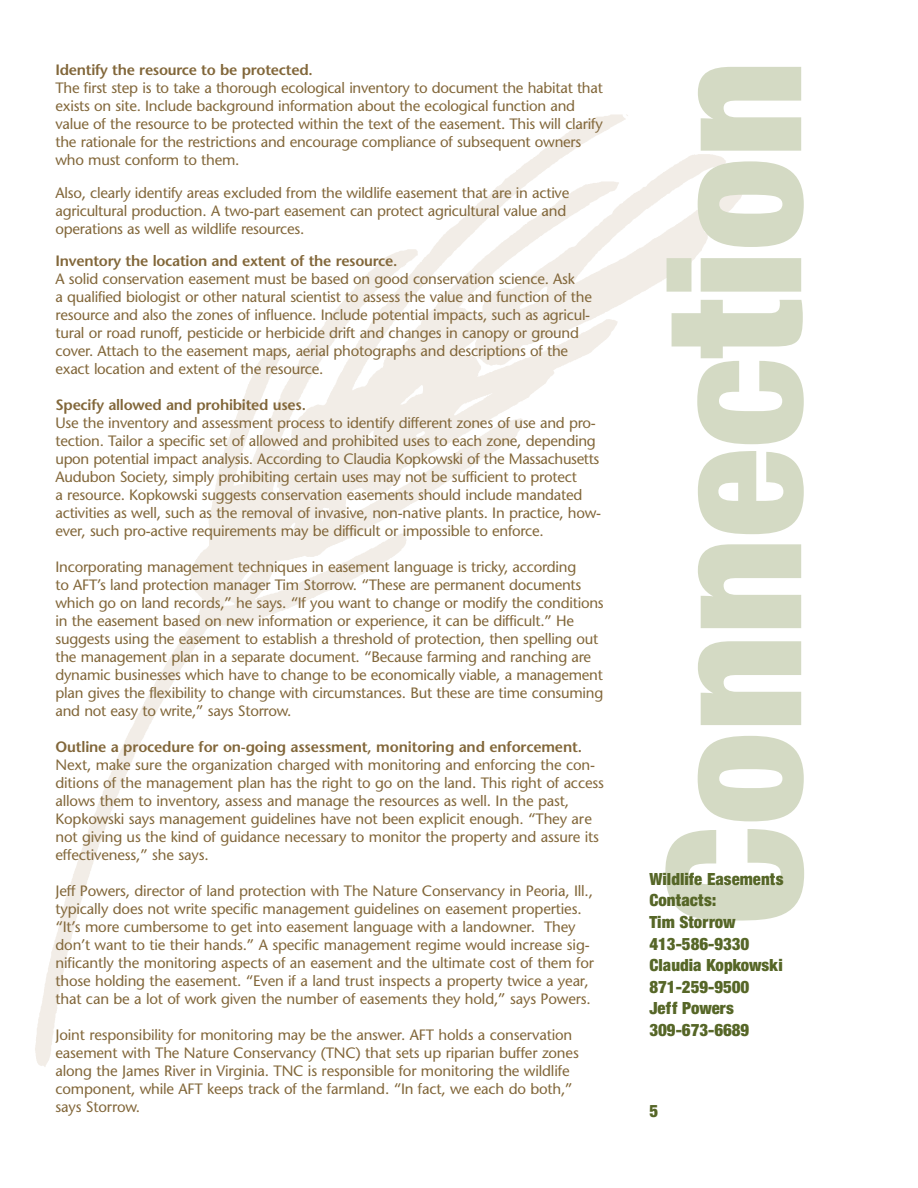
<style>
.page{position:relative;width:918px;height:1188px;background:#fff}
.page>*{position:absolute;margin:0;border:0;box-sizing:border-box;transform-origin:0 0}
.t1{font:199.5px "Sans Black Condensed DTC";color:#d4dac4}
.t2{font:18px/21.6px "Sans Black Condensed DTC";color:#566627}
.t3{font:15px/18px "Stone Sans";letter-spacing:-.015em;color:#82673a}
.t4{font:600 15px "Stone Sans";letter-spacing:-.015em;color:#82673a}
</style>
<div class="page">
<img style="left:35px;top:114px;width:714px;height:953px">
<p class="t4" style="left:56px;top:64px;width:259px">Identify the resource to be protected.</p>
<p class="t3" style="left:56px;top:80px;width:549px">The first step is to take a thorough ecological inventory to document the habitat that exists on site. Include background information about the ecological function and value of the resource to be protected within the text of the easement. This will clarify the rationale for the restrictions and encourage compliance of subsequent owners who must conform to them.</p>
<p class="t3" style="left:56px;top:185px;width:515px">Also, clearly identify areas excluded from the wildlife easement that are in active agricultural production. A two-part easement can protect agricultural value and operations as well as wildlife resources.</p>
<p class="t4" style="left:56px;top:255px;width:343px">Inventory the location and extent of the resource.</p>
<p class="t3" style="left:56px;top:272px;width:538px">A solid conservation easement must be based on good conservation science. Ask<br>a qualified biologist or other natural scientist to assess the value and function of the resource and also the zones of influence. Include potential impacts, such as agricul&shy;tural or road runoff, pesticide or herbicide drift and changes in canopy or ground cover. Attach to the easement maps, aerial photographs and descriptions of the exact location and extent of the resource.</p>
<p class="t4" style="left:56px;top:399px;width:252px">Specify allowed and prohibited uses.</p>
<p class="t3" style="left:55px;top:416px;width:547px">Use the inventory and assessment process to identify different zones of use and pro&shy;tection. Tailor a specific set of allowed and prohibited uses to each zone, depending upon potential impact analysis. According to Claudia Kopkowski of the Massachusetts Audubon Society, simply prohibiting certain uses may not be sufficient to protect<br>a resource. Kopkowski suggests conservation easements should include mandated activities as well, such as the removal of invasive, non-native plants. In practice, how&shy;ever, such pro-active requirements may be difficult or impossible to enforce.</p>
<p class="t3" style="left:55px;top:560px;width:550px">Incorporating management techniques in easement language is tricky, according<br>to AFT’s land protection manager Tim Storrow. “These are permanent documents which go on land records,” he says. “If you want to change or modify the conditions in the easement based on new information or experience, it can be difficult.” He suggests using the easement to establish a threshold of protection, then spelling out the management plan in a separate document. “Because farming and ranching are dynamic businesses which have to change to be economically viable, a management plan gives the flexibility to change with circumstances. But these are time consuming and not easy to write,” says Storrow.</p>
<p class="t4" style="left:56px;top:741px;width:528px">Outline a procedure for on-going assessment, monitoring and enforcement.</p>
<p class="t3" style="left:55px;top:758px;width:550px">Next, make sure the organization charged with monitoring and enforcing the con&shy;ditions of the management plan has the right to go on the land. This right of access allows them to inventory, assess and manage the resources as well. In the past, Kopkowski says management guidelines have not been explicit enough. “They are not giving us the kind of guidance necessary to monitor the property and assure its effectiveness,” she says.</p>
<p class="t3" style="left:55px;top:884px;width:540px">Jeff Powers, director of land protection with The Nature Conservancy in Peoria, Ill., typically does not write specific management guidelines on easement properties. “It’s more cumbersome to get into easement language with a landowner. They don’t want to tie their hands.” A specific management regime would increase sig&shy;nificantly the monitoring aspects of an easement and the ultimate cost of them for those holding the easement. “Even if a land trust inspects a property twice a year, that can be a lot of work given the number of easements they hold,” says Powers.</p>
<p class="t3" style="left:56px;top:1028px;width:525px">Joint responsibility for monitoring may be the answer. AFT holds a conservation easement with The Nature Conservancy (TNC) that sets up riparian buffer zones along the James River in Virginia. TNC is responsible for monitoring the wildlife component, while AFT keeps track of the farmland. “In fact, we each do both,” says Storrow.</p>
<h1 class="t1" style="left:659px;top:926px;width:867px;rotate:-90deg">Connection</h1>
<p class="t2" style="left:649px;top:870px;width:136px">Wildlife Easements<br>Contacts:<br>Tim Storrow<br>413-586-9330<br>Claudia Kopkowski<br>871-259-9500<br>Jeff Powers<br>309-673-6689</p>
<p class="t2" style="left:650px;top:1102px;width:10px">5</p>
</div>
